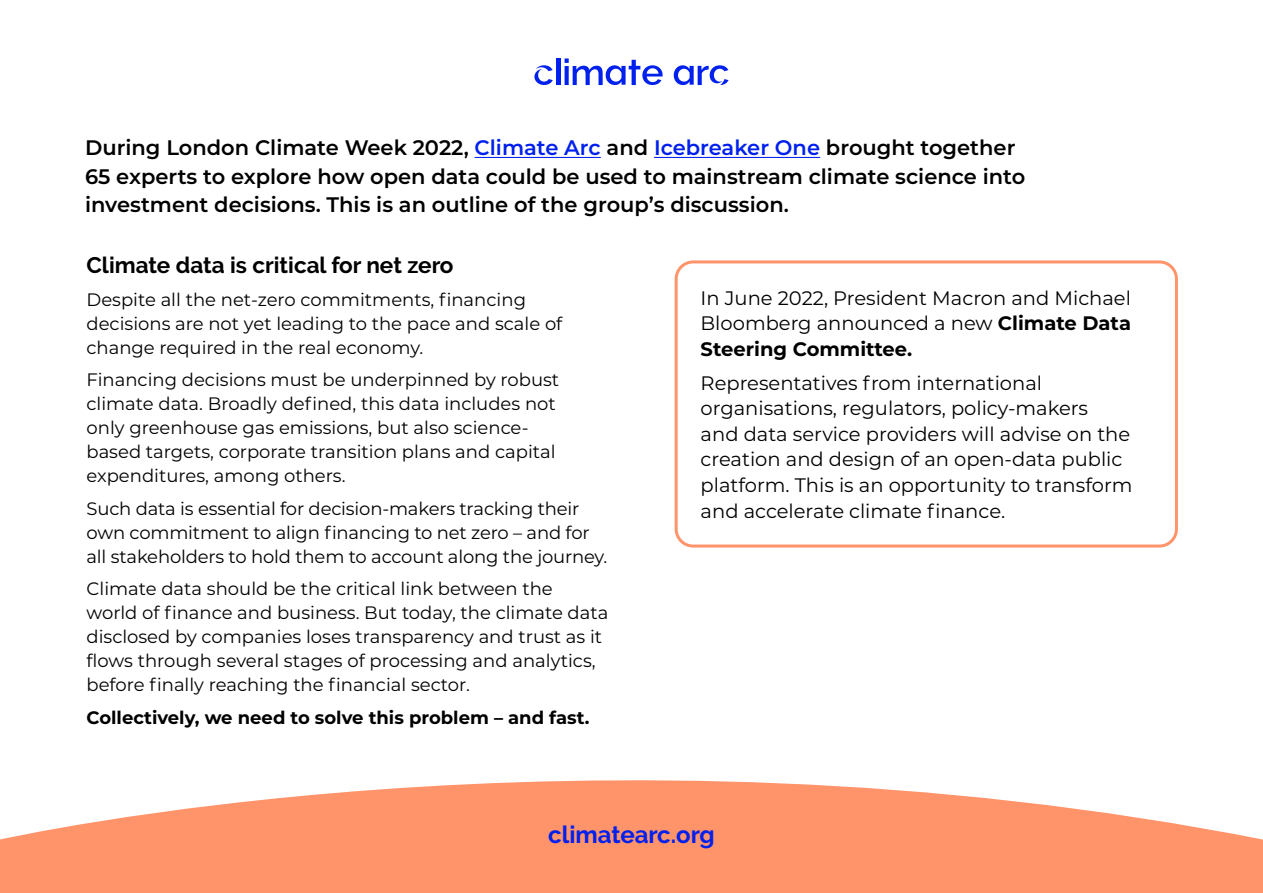
<style>
.page{position:relative;width:1263px;height:893px;background:#fff}
.page>*{position:absolute;margin:0;border:0;box-sizing:border-box;transform-origin:0 0}
.t1{font:700 24px "Raleway";color:#0020ed}
.t2{font:700 22.5px "Raleway";color:#000}
.t3{font:600 21px/28.5px "Montserrat";color:#000}
.t4{font:19.5px/25.5px "Montserrat";color:#000;text-align:justify}
.t5{font:18px/24px "Montserrat";color:#000}
.t6{font:700 18px "Montserrat";color:#000}
.s1{color:#0020ed}
.s2{font-weight:700}
</style>
<div class="page">
<div style="left:675px;top:260px;width:503px;height:288px;border:3px solid #ff936a;border-radius:17px"></div>
<div style="left:556px;top:58px;width:5px;height:27px;background:#0021ed"></div>
<svg style="left:534px;top:65px;width:19px;height:20px"></svg>
<svg style="left:674px;top:65px;width:54px;height:20px"></svg>
<svg style="left:565px;top:58px;width:98px;height:27px"></svg>
<hr style="left:475px;top:157px;width:126px;height:1px;background:#0020ed">
<hr style="left:654px;top:157px;width:166px;height:1px;background:#0020ed">
<svg style="left:0;top:780px;width:1263px;height:113px;fill:#ff936a"></svg>
<p class="t3" style="left:85px;top:133px;width:942px">During London Climate Week 2022, <span class="s1">Climate Arc</span> and <span class="s1">Icebreaker One</span> brought together<br>65 experts to explore how open data could be used to mainstream climate science into investment decisions. This is an outline of the group’s discussion.</p>
<p class="t2" style="left:87px;top:252px;width:368px">Climate data is critical for net zero</p>
<p class="t5" style="left:87px;top:287px;width:477px">Despite all the net-zero commitments, financing decisions are not yet leading to the pace and scale of change required in the real economy.</p>
<p class="t5" style="left:87px;top:367px;width:474px">Financing decisions must be underpinned by robust climate data. Broadly defined, this data includes not only greenhouse gas emissions, but also science&shy;based targets, corporate transition plans and capital expenditures, among others.</p>
<p class="t5" style="left:87px;top:496px;width:522px">Such data is essential for decision-makers tracking their own commitment to align financing to net zero – and for all stakeholders to hold them to account along the journey.</p>
<p class="t5" style="left:87px;top:576px;width:523px">Climate data should be the critical link between the<br>world of finance and business. But today, the climate data disclosed by companies loses transparency and trust as it flows through several stages of processing and analytics, before finally reaching the financial sector.</p>
<p class="t6" style="left:87px;top:704px;width:504px">Collectively, we need to solve this problem – and fast.</p>
<p class="t4" style="left:701px;top:285px;width:432px">In June 2022, President Macron and Michael Bloomberg announced a new <span class="s2">Climate Data Steering Committee.</span></p>
<p class="t4" style="left:701px;top:370px;width:433px;text-align:left">Representatives from international organisations, regulators, policy-makers<br>and data service providers will advise on the creation and design of an open-data public platform. This is an opportunity to transform and accelerate climate finance.</p>
<h1 class="t1" style="left:548px;top:821px;width:168px">climatearc.org</h1>
</div>
